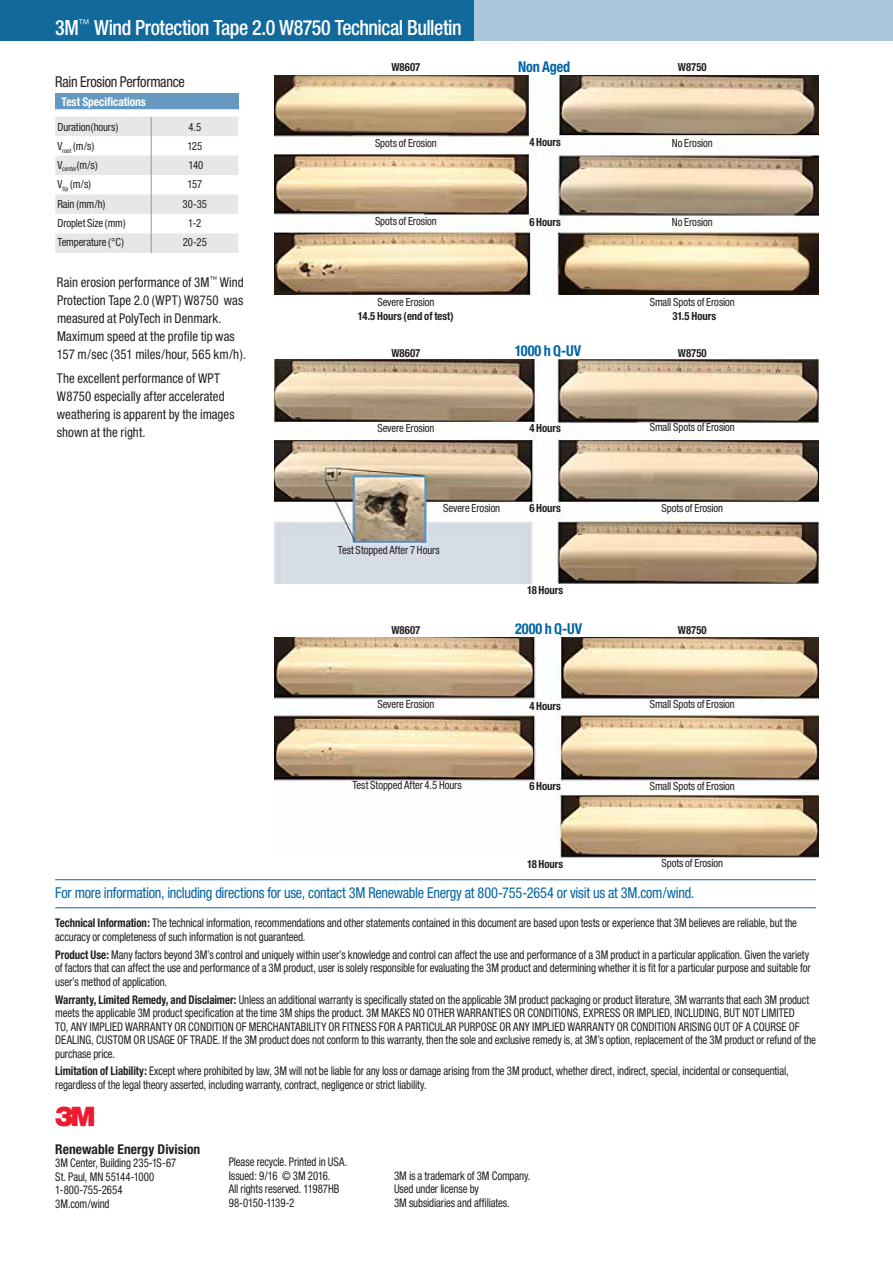
<style>
.page{position:relative;width:893px;height:1263px;background:#fff}
.page>*{position:absolute;margin:0;border:0;box-sizing:border-box;transform-origin:0 0}
.t1{font:27px "Logo 3 Mv 3 tt";color:#ed1b2f}
.t2{font:500 condensed 21px "Helvetica Neue";letter-spacing:-.025em;color:#fff;scale:.95 1}
.t3{font:condensed 15px "Helvetica Neue";letter-spacing:-.015em;color:#0065a4;scale:.95 1}
.t4{font:700 condensed 15px "Helvetica Neue";letter-spacing:-.005em;color:#0065a4;scale:.95 1}
.t5{font:condensed 15px "Helvetica Neue";letter-spacing:-.02em;color:#231f20;scale:.95 1}
.t6{font:condensed 13.5px/18px "Helvetica Neue";letter-spacing:.005em;color:#231f20;scale:.95 1}
.t7{font:700 condensed 13.5px "Helvetica Neue";color:#231f20}
.t8{font:condensed 12px/13.5px "Helvetica Neue";letter-spacing:-.01em;color:#231f20;scale:.9 1}
.t9{font:700 condensed 12px "Helvetica Neue";letter-spacing:-.005em;color:#fff;scale:.95 1}
.t10{font:condensed 11.25px "Helvetica Neue";letter-spacing:-.005em;color:#231f20;scale:.95 1}
.t11{font:700 condensed 11.25px "Helvetica Neue";color:#231f20;scale:.95 1}
.s1{font-weight:700}
</style>
<div class="page">
<hr style="left:892px;top:66px;width:1px;height:32px;background:#11699c">
<hr style="left:55px;top:907px;width:761px;height:1px;background:#0065a4">
<hr style="left:55px;top:879px;width:761px;height:1px;background:#0065a4">
<div style="left:55px;top:93px;width:183px;height:16px;background:#6599bf"></div>
<svg style="left:55px;top:109px;width:183px;height:144px"></svg>
<img style="left:274px;top:75px;width:545px;height:220px">
<img style="left:274px;top:359px;width:545px;height:224px">
<img style="left:274px;top:637px;width:545px;height:220px">
<div style="left:418px;top:0;width:475px;height:40px;background:#acc7dd"></div>
<div style="left:0;top:0;width:474px;height:40px;background:#11699c"></div>
<h2 class="t2" style="left:55px;top:15px;width:429px">3M<sup>™</sup> Wind Protection Tape 2.0 W8750 Technical Bulletin</h2>
<p class="t5" style="left:55px;top:73px;width:138px">Rain Erosion Performance</p>
<p class="t9" style="left:62px;top:94px;width:90px">Test Specifications</p>
<p class="t10" style="left:57px;top:120px;width:66px">Duration(hours)</p>
<p class="t10" style="left:188px;top:120px;width:15px">4.5</p>
<p class="t10" style="left:57px;top:140px;width:40px">V<sub>root</sub> (m/s)</p>
<p class="t10" style="left:187px;top:140px;width:17px">125</p>
<p class="t10" style="left:57px;top:158px;width:44px">V<sub>center</sub>(m/s)</p>
<p class="t10" style="left:188px;top:158px;width:17px">140</p>
<p class="t10" style="left:57px;top:178px;width:37px">V<sub>tip</sub> (m/s)</p>
<p class="t10" style="left:187px;top:178px;width:17px">157</p>
<p class="t10" style="left:57px;top:197px;width:52px">Rain (mm/h)</p>
<p class="t10" style="left:183px;top:197px;width:27px">30-35</p>
<p class="t10" style="left:57px;top:216px;width:73px">Droplet Size (mm)</p>
<p class="t10" style="left:188px;top:216px;width:15px">1-2</p>
<p class="t10" style="left:57px;top:236px;width:72px">Temperature (°C)</p>
<p class="t10" style="left:183px;top:236px;width:27px">20-25</p>
<p class="t6" style="left:57px;top:273px;width:201px">Rain erosion performance of 3M<sup>™</sup> Wind Protection Tape 2.0 (WPT) W8750 was measured at PolyTech in Denmark.<br>Maximum speed at the profile tip was 157 m/sec (351 miles/hour, 565 km/h).</p>
<p class="t6" style="left:57px;top:369px;width:188px">The excellent performance of WPT<br>W8750 especially after accelerated weathering is apparent by the images shown at the right.</p>
<p class="t11" style="left:391px;top:60px;width:32px">W8607</p>
<p class="t4" style="left:518px;top:57px;width:56px">Non Aged</p>
<p class="t11" style="left:678px;top:60px;width:32px">W8750</p>
<p class="t11" style="left:529px;top:135px;width:35px">4 Hours</p>
<p class="t10" style="left:375px;top:136px;width:66px">Spots of Erosion</p>
<p class="t10" style="left:672px;top:136px;width:45px">No Erosion</p>
<p class="t10" style="left:375px;top:214px;width:66px">Spots of Erosion</p>
<p class="t10" style="left:377px;top:295px;width:62px">Severe Erosion</p>
<p class="t11" style="left:529px;top:216px;width:35px">6 Hours</p>
<p class="t10" style="left:672px;top:215px;width:45px">No Erosion</p>
<p class="t10" style="left:650px;top:295px;width:91px">Small Spots of Erosion</p>
<p class="t11" style="left:358px;top:309px;width:102px">14.5 Hours (end of test)</p>
<p class="t11" style="left:672px;top:309px;width:48px">31.5 Hours</p>
<p class="t11" style="left:391px;top:346px;width:32px">W8607</p>
<p class="t4" style="left:515px;top:342px;width:71px">1000 h Q-UV</p>
<p class="t11" style="left:678px;top:346px;width:32px">W8750</p>
<p class="t10" style="left:377px;top:421px;width:62px">Severe Erosion</p>
<p class="t11" style="left:529px;top:421px;width:35px">4 Hours</p>
<p class="t10" style="left:650px;top:421px;width:91px">Small Spots of Erosion</p>
<p class="t10" style="left:443px;top:501px;width:62px">Severe Erosion</p>
<p class="t11" style="left:529px;top:501px;width:35px">6 Hours</p>
<p class="t10" style="left:661px;top:501px;width:66px">Spots of Erosion</p>
<p class="t10" style="left:338px;top:544px;width:109px">Test Stopped After 7 Hours</p>
<p class="t11" style="left:527px;top:583px;width:40px">18 Hours</p>
<p class="t11" style="left:391px;top:623px;width:32px">W8607</p>
<p class="t4" style="left:515px;top:619px;width:72px">2000 h Q-UV</p>
<p class="t11" style="left:678px;top:623px;width:32px">W8750</p>
<p class="t10" style="left:377px;top:698px;width:62px">Severe Erosion</p>
<p class="t11" style="left:529px;top:699px;width:35px">4 Hours</p>
<p class="t10" style="left:650px;top:698px;width:91px">Small Spots of Erosion</p>
<p class="t10" style="left:352px;top:779px;width:117px">Test Stopped After 4.5 Hours</p>
<p class="t11" style="left:529px;top:779px;width:35px">6 Hours</p>
<p class="t10" style="left:650px;top:779px;width:91px">Small Spots of Erosion</p>
<p class="t11" style="left:527px;top:857px;width:40px">18 Hours</p>
<p class="t10" style="left:661px;top:857px;width:66px">Spots of Erosion</p>
<p class="t3" style="left:55px;top:884px;width:674px">For more information, including directions for use, contact 3M Renewable Energy at 800-755-2654 or visit us at 3M.com/wind.</p>
<p class="t8" style="left:55px;top:916px;width:826px"><span class="s1">Technical Information:</span> The technical information, recommendations and other statements contained in this document are based upon tests or experience that 3M believes are reliable, but the accuracy or completeness of such information is not guaranteed.</p>
<p class="t8" style="left:55px;top:948px;width:841px"><span class="s1">Product Use:</span> Many factors beyond 3M’s control and uniquely within user’s knowledge and control can affect the use and performance of a 3M product in a particular application. Given the variety of factors that can affect the use and performance of a 3M product, user is solely responsible for evaluating the 3M product and determining whether it is fit for a particular purpose and suitable for user’s method of application.</p>
<p class="t8" style="left:55px;top:992px;width:847px"><span class="s1">Warranty, Limited Remedy, and Disclaimer:</span> Unless an additional warranty is specifically stated on the applicable 3M product packaging or product literature, 3M warrants that each 3M product meets the applicable 3M product specification at the time 3M ships the product. 3M MAKES NO OTHER WARRANTIES OR CONDITIONS, EXPRESS OR IMPLIED, INCLUDING, BUT NOT LIMITED<br>TO, ANY IMPLIED WARRANTY OR CONDITION OF MERCHANTABILITY OR FITNESS FOR A PARTICULAR PURPOSE OR ANY IMPLIED WARRANTY OR CONDITION ARISING OUT OF A COURSE OF DEALING, CUSTOM OR USAGE OF TRADE. If the 3M product does not conform to this warranty, then the sole and exclusive remedy is, at 3M’s option, replacement of the 3M product or refund of the purchase price.</p>
<p class="t8" style="left:55px;top:1064px;width:816px"><span class="s1">Limitation of Liability:</span> Except where prohibited by law, 3M will not be liable for any loss or damage arising from the 3M product, whether direct, indirect, special, incidental or consequential, regardless of the legal theory asserted, including warranty, contract, negligence or strict liability.</p>
<h1 class="t1" style="left:55px;top:1101px;width:41px">3</h1>
<p class="t7" style="left:55px;top:1141px;width:147px">Renewable Energy Division</p>
<p class="t8" style="left:55px;top:1156px;width:136px">3M Center, Building 235-1S-67<br>St. Paul, MN 55144-1000<br>1-800-755-2654<br>3M.com/wind</p>
<p class="t8" style="left:229px;top:1155px;width:133px">Please recycle. Printed in USA.<br>Issued: 9/16 © 3M 2016.<br>All rights reserved. 11987HB<br>98-0150-1139-2</p>
<p class="t8" style="left:394px;top:1169px;width:153px">3M is a trademark of 3M Company.<br>Used under license by<br>3M subsidiaries and affiliates.</p>
</div>
